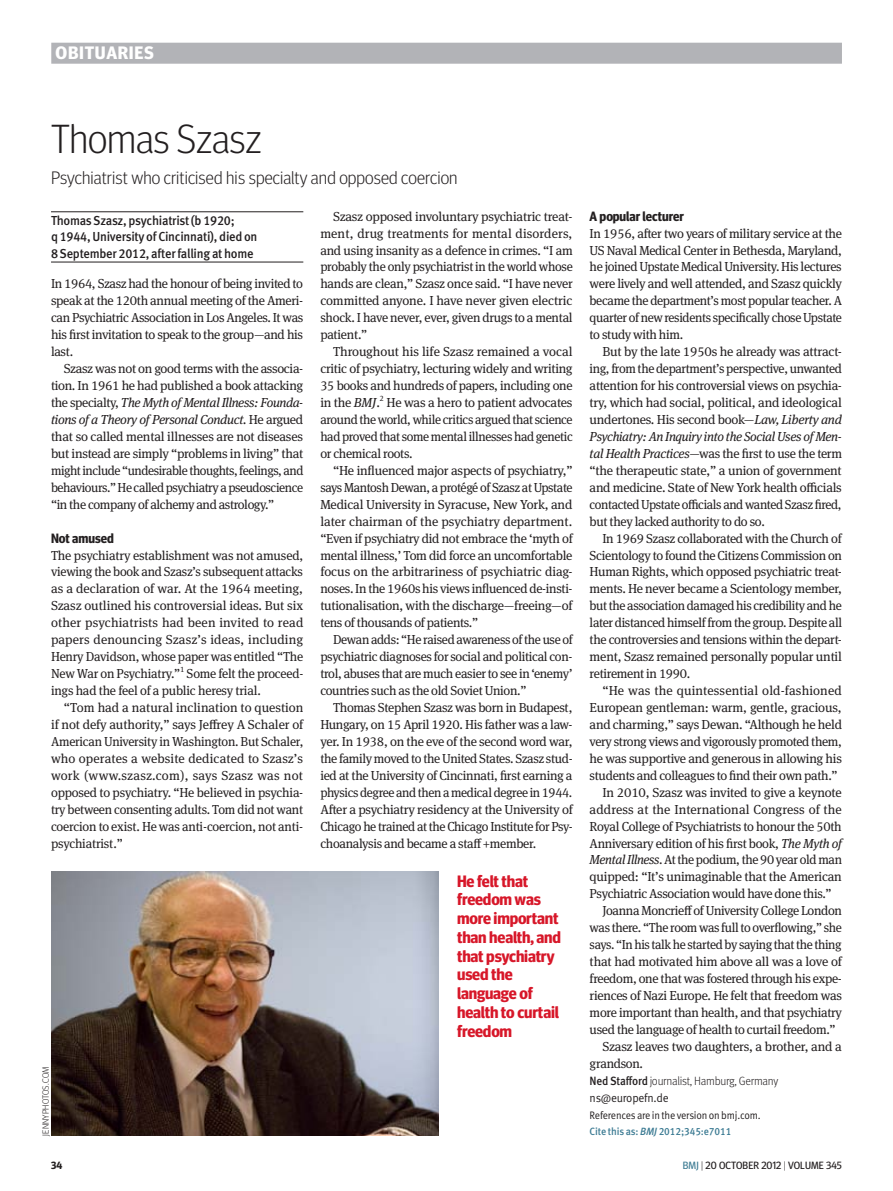
<style>
.page{position:relative;width:893px;height:1191px;background:#fff}
.page>*{position:absolute;margin:0;border:0;box-sizing:border-box;transform-origin:0 0}
.citation{font:300 40.5px "Meta Headline OT";color:#231f20}
.intro_12{font:300 18px "Meta Headline OT";letter-spacing:.01em;color:#231f20}
.Section-Strap_Grey_L{font:700 18px "Meta Headline OT";letter-spacing:.04em;color:#fff}
.quote{font:700 16.5px/18.8px "Meta Headline OT";letter-spacing:-.01em;color:#d71729}
.subhead1_crosshead{font:700 13.5px "Meta Headline OT";color:#231f20}
.body_indent{font:13.05px/17px "Meta Serif Pro";letter-spacing:-.025em;color:#231f20;text-align:justify}
.body{font:13.05px/17px "Meta Serif Pro";letter-spacing:-.025em;color:#231f20;text-align:justify}
.Main_obit_biog{font:500 13.05px/16.5px "Meta Pro";letter-spacing:-.02em;color:#231f20;scale:.95 1}
.obit_author{font:300 12px/17px "Meta Pro";letter-spacing:-.02em;color:#231f20;scale:.95 1}
.acknol_sup_cor_to__r{font:10.8px "Meta Pro Normal";letter-spacing:-.02em;color:#231f20;scale:.93 1}
.citation-2{font:500 10.5px "Meta Pro";letter-spacing:-.01em;color:#3c7b93;scale:.95 1}
.t1{font:10.5px "Meta Headline OT";letter-spacing:.01em;color:#231f20}
.t2{font:700 10.5px "Meta Headline OT";color:#231f20}
.credit{font:300 9px "Meta Headline OT";letter-spacing:.015em;color:#231f20}
.body-2{font:7.8px "Meta Serif Pro";color:#231f20}
.s1{font-style:italic}
.s2{font-weight:500}
.s3{font-family:"Meta Pro Normal";font-weight:400}
.s4{color:#3c7b93}
.s5{font-weight:300}
</style>
<div class="page">
<div style="left:51px;top:43px;width:791px;height:21px;background:#b2b3b7"></div>
<hr style="left:51px;top:211px;width:252px;height:1px;background:#231f20">
<hr style="left:51px;top:262px;width:252px;height:1px;background:#231f20">
<img style="left:51px;top:872px;width:387px;height:263px">
<p class="Section-Strap_Grey_L" style="left:56px;top:42px;width:100px">OBITUARIES</p>
<p class="citation" style="left:51px;top:114px;width:212px">Thomas Szasz</p>
<p class="intro_12" style="left:51px;top:167px;width:408px">Psychiatrist who criticised his specialty and opposed coercion</p>
<p class="Main_obit_biog" style="left:51px;top:211px;width:219px">Thomas Szasz, psychiatrist (b 1920;<br>q 1944, University of Cincinnati), died on<br>8 September 2012, after falling at home</p>
<p class="body" style="left:51px;top:275px;width:254px">In 1964, Szasz had the honour of being invited to speak at the 120th annual meeting of the Ameri&shy;can Psychiatric Association in Los Angeles. It was his first invitation to speak to the group—and his last.</p>
<p class="body_indent" style="left:51px;top:359px;width:254px;text-indent:13px">Szasz was not on good terms with the associa&shy;tion. In 1961 he had published a book attacking the specialty, <span class="s1">The Myth of Mental Illness: Founda&shy;tions of a Theory of Personal Conduct.</span> He argued that so called mental illnesses are not diseases but instead are simply “problems in living” that might include “undesirable thoughts, feelings, and behaviours.” He called psychiatry a pseudoscience “in the company of alchemy and astrology.”</p>
<p class="subhead1_crosshead" style="left:51px;top:530px;width:64px">Not amused</p>
<p class="body" style="left:51px;top:546px;width:254px">The psychiatry establishment was not amused, viewing the book and Szasz’s subsequent attacks as a declaration of war. At the 1964 meeting, Szasz outlined his controversial ideas. But six other psychiatrists had been invited to read papers denouncing Szasz’s ideas, including Henry Davidson, whose paper was entitled “The New War on Psychiatry.”</p>
<p class="body-2" style="left:180px;top:664px;width:6px">1</p>
<p class="body" style="left:51px;top:664px;width:254px;text-indent:136px">Some felt the proceed&shy;ings had the feel of a public heresy trial.</p>
<p class="body_indent" style="left:51px;top:698px;width:254px;text-indent:13px">“Tom had a natural inclination to question if not defy authority,” says Jeffrey A Schaler of American University in Washington. But Schaler, who operates a website dedicated to Szasz’s work (www.szasz.com), says Szasz was not opposed to psychiatry. “He believed in psychia&shy;try between consenting adults. Tom did not want coercion to exist. He was anti-coercion, not anti&shy;psychiatrist.”</p>
<p class="credit" style="left:40px;top:1135px;width:71px;rotate:-90deg">JENNYPHOTOS.COM</p>
<p class="body_indent" style="left:320px;top:207px;width:254px;text-indent:13px">Szasz opposed involuntary psychiatric treat&shy;ment, drug treatments for mental disorders, and using insanity as a defence in crimes. “I am probably the only psychiatrist in the world whose hands are clean,” Szasz once said. “I have never committed anyone. I have never given electric shock. I have never, ever, given drugs to a mental patient.”</p>
<p class="body_indent" style="left:320px;top:342px;width:254px;text-indent:13px">Throughout his life Szasz remained a vocal critic of psychiatry, lecturing widely and writing 35 books and hundreds of papers, including one in the <span class="s1">BMJ</span>.<sup>2</sup> He was a hero to patient advocates around the world, while critics argued that science had proved that some mental illnesses had genetic or chemical roots.</p>
<p class="body_indent" style="left:320px;top:461px;width:254px;text-indent:13px">“He influenced major aspects of psychiatry,” says Mantosh Dewan, a protégé of Szasz at Upstate Medical University in Syracuse, New York, and later chairman of the psychiatry department. “Even if psychiatry did not embrace the ‘myth of mental illness,’ Tom did force an uncomfortable focus on the arbitrariness of psychiatric diag&shy;noses. In the 1960s his views influenced de-insti&shy;tutionalisation, with the discharge—freeing—of tens of thousands of patients.”</p>
<p class="body_indent" style="left:320px;top:630px;width:254px;text-indent:13px">Dewan adds: “He raised awareness of the use of psychiatric diagnoses for social and political con&shy;trol, abuses that are much easier to see in ‘enemy’ countries such as the old Soviet Union.”</p>
<p class="body_indent" style="left:320px;top:698px;width:254px;text-indent:13px">Thomas Stephen Szasz was born in Budapest, Hungary, on 15 April 1920. His father was a law&shy;yer. In 1938, on the eve of the second word war, the family moved to the United States. Szasz stud&shy;ied at the University of Cincinnati, first earning a physics degree and then a medical degree in 1944.<br>After a psychiatry residency at the University of Chicago he trained at the Chicago Institute for Psy&shy;choanalysis and became a staff +member.</p>
<p class="quote" style="left:457px;top:871px;width:105px">He felt that freedom was more important than health, and that psychiatry used the language of health to curtail freedom</p>
<p class="subhead1_crosshead" style="left:590px;top:208px;width:96px">A popular lecturer</p>
<p class="body" style="left:590px;top:224px;width:254px">In 1956, after two years of military service at the US Naval Medical Center in Bethesda, Maryland, he joined Upstate Medical University. His lectures were lively and well attended, and Szasz quickly became the department’s most popular teacher. A quarter of new residents specifically chose Upstate to study with him.</p>
<p class="body_indent" style="left:590px;top:342px;width:254px;text-indent:13px">But by the late 1950s he already was attract&shy;ing, from the department’s perspective, unwanted attention for his controversial views on psychia&shy;try, which had social, political, and ideological undertones. His second book—<span class="s1">Law, Liberty and Psychiatry: An Inquiry into the Social Uses of Men&shy;tal Health Practices</span>—was the first to use the term “the therapeutic state,” a union of government and medicine. State of New York health officials contacted Upstate officials and wanted Szasz fired, but they lacked authority to do so.</p>
<p class="body_indent" style="left:590px;top:529px;width:254px;text-indent:13px">In 1969 Szasz collaborated with the Church of Scientology to found the Citizens Commission on Human Rights, which opposed psychiatric treat&shy;ments. He never became a Scientology member, but the association damaged his credibility and he later distanced himself from the group. Despite all the controversies and tensions within the depart&shy;ment, Szasz remained personally popular until retirement in 1990.</p>
<p class="body_indent" style="left:590px;top:681px;width:254px;text-indent:13px">“He was the quintessential old-fashioned European gentleman: warm, gentle, gracious, and charming,” says Dewan. “Although he held very strong views and vigorously promoted them, he was supportive and generous in allowing his students and colleagues to find their own path.”</p>
<p class="body_indent" style="left:590px;top:783px;width:254px;text-indent:13px">In 2010, Szasz was invited to give a keynote address at the International Congress of the Royal College of Psychiatrists to honour the 50th Anniversary edition of his first book, <span class="s1">The Myth of Mental Illness</span>. At the podium, the 90 year old man quipped: “It’s unimaginable that the American Psychiatric Association would have done this.”</p>
<p class="body_indent" style="left:590px;top:901px;width:254px;text-indent:13px">Joanna Moncrieff of University College London was there. “The room was full to overflowing,” she says. “In his talk he started by saying that the thing that had motivated him above all was a love of freedom, one that was fostered through his expe&shy;riences of Nazi Europe. He felt that freedom was more important than health, and that psychiatry used the language of health to curtail freedom.”</p>
<p class="body_indent" style="left:590px;top:1037px;width:254px;text-indent:13px">Szasz leaves two daughters, a brother, and a grandson.</p>
<p class="obit_author" style="left:590px;top:1071px;width:200px"><span class="s2">Ned Stafford</span> journalist, Hamburg, Germany <span class="s3">ns@europefn.de</span></p>
<p class="acknol_sup_cor_to__r" style="left:590px;top:1106px;width:185px">References are in the version on bmj.com.</p>
<p class="citation-2" style="left:590px;top:1123px;width:151px">Cite this as: <span class="s1">BMJ</span> 2012;345:e7011</p>
<p class="t2" style="left:51px;top:1159px;width:13px">34</p>
<p class="t1" style="left:683px;top:1159px;width:161px"><span class="s4">BMJ</span> <span class="s5">|</span> 20 OCTOBER 2012 <span class="s5">|</span> VOLUME 345</p>
</div>
